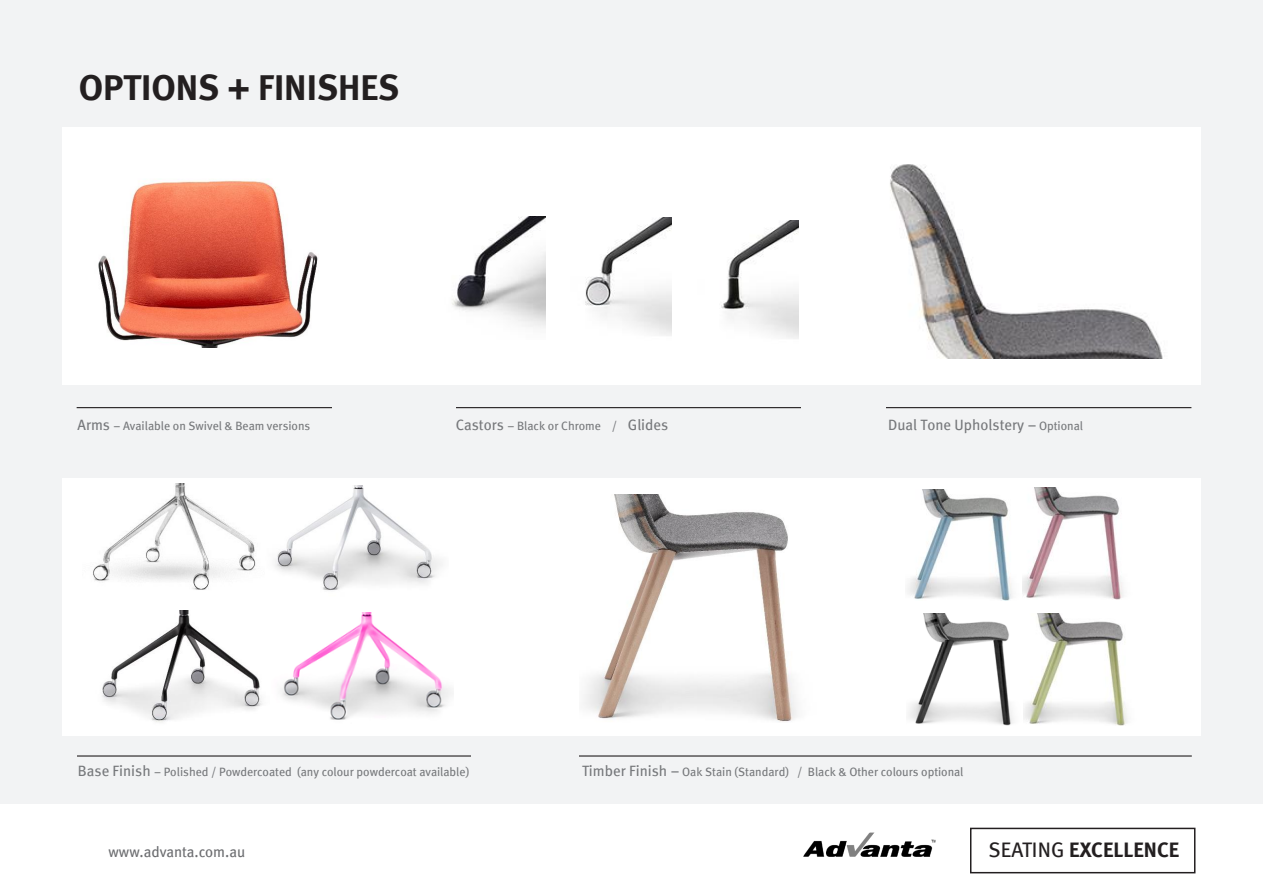
<style>
.page{position:relative;width:1263px;height:893px;background:#fff}
.page>*{position:absolute;margin:0;border:0;box-sizing:border-box;transform-origin:0 0}
.t1{font:36px "Meta Bold LF";color:#231f20}
.t2{font:21px "Meta Bold LF";letter-spacing:.005em;color:#231f20}
.t3{font:15px "Meta Book LF";color:#76787b}
.t4{font:15px "Meta Book LF";color:#6c6d70}
.t5{font:12px "Meta Book LF";color:#76787b}
.s1{font-size:15px}
.s2{font-size:12px}
.s3{font-family:"Meta Book LF"}
</style>
<div class="page">
<img style="left:849px;top:845px;width:7px;height:12px">
<img style="left:856px;top:832px;width:79px;height:25px">
<img style="left:803px;top:840px;width:46px;height:17px">
<div style="left:970px;top:828px;width:225px;height:45px;border:2px solid #231f20"></div>
<div style="left:0;top:0;width:1262px;height:803px;background:#f2f3f4"></div>
<div style="left:62px;top:479px;width:1139px;height:257px;background:#fff"></div>
<div style="left:62px;top:128px;width:1139px;height:257px;background:#fff"></div>
<hr style="left:77px;top:407px;width:1114px;height:1px;background:#231f20">
<div style="left:332px;top:398px;width:124px;height:53px;background:#f2f3f4"></div>
<div style="left:801px;top:399px;width:84px;height:39px;background:#f2f3f4"></div>
<hr style="left:77px;top:755px;width:1115px;height:2px;background:#231f20">
<div style="left:471px;top:745px;width:108px;height:25px;background:#f2f3f4"></div>
<img style="left:98px;top:180px;width:220px;height:167px">
<img style="left:452px;top:217px;width:93px;height:111px">
<img style="left:585px;top:218px;width:86px;height:118px">
<img style="left:721px;top:220px;width:77px;height:119px">
<img style="left:890px;top:164px;width:273px;height:194px">
<img style="left:93px;top:484px;width:163px;height:106px">
<img style="left:275px;top:485px;width:168px;height:106px">
<img style="left:102px;top:611px;width:160px;height:111px">
<img style="left:281px;top:612px;width:172px;height:108px">
<img style="left:583px;top:494px;width:215px;height:228px">
<img style="left:1023px;top:614px;width:105px;height:112px">
<img style="left:1022px;top:488px;width:102px;height:112px">
<img style="left:908px;top:613px;width:105px;height:112px">
<img style="left:907px;top:489px;width:106px;height:112px">
<p class="t1" style="left:79px;top:66px;width:322px">OPTIONS + FINISHES</p>
<p class="t5" style="left:78px;top:419px;width:234px"><span class="s1">Arms</span> – Available on Swivel &amp; Beam versions</p>
<p class="t5" style="left:456px;top:419px;width:214px"><span class="s1">Castors</span> – Black or Chrome / <span class="s1">Glides</span></p>
<p class="t3" style="left:888px;top:416px;width:196px">Dual Tone Upholstery – <span class="s2">Optional</span></p>
<p class="t5" style="left:78px;top:764px;width:393px"><span class="s1">Base Finish</span> – Polished / Powdercoated (any colour powdercoat available)</p>
<p class="t5" style="left:582px;top:764px;width:383px"><span class="s1">Timber Finish –</span> Oak Stain (Standard) / Black &amp; Other colours optional</p>
<p class="t4" style="left:109px;top:843px;width:138px">www.advanta.com.au</p>
<h2 class="t2" style="left:988px;top:837px;width:192px"><span class="s3">SEATING</span> EXCELLENCE</h2>
</div>
